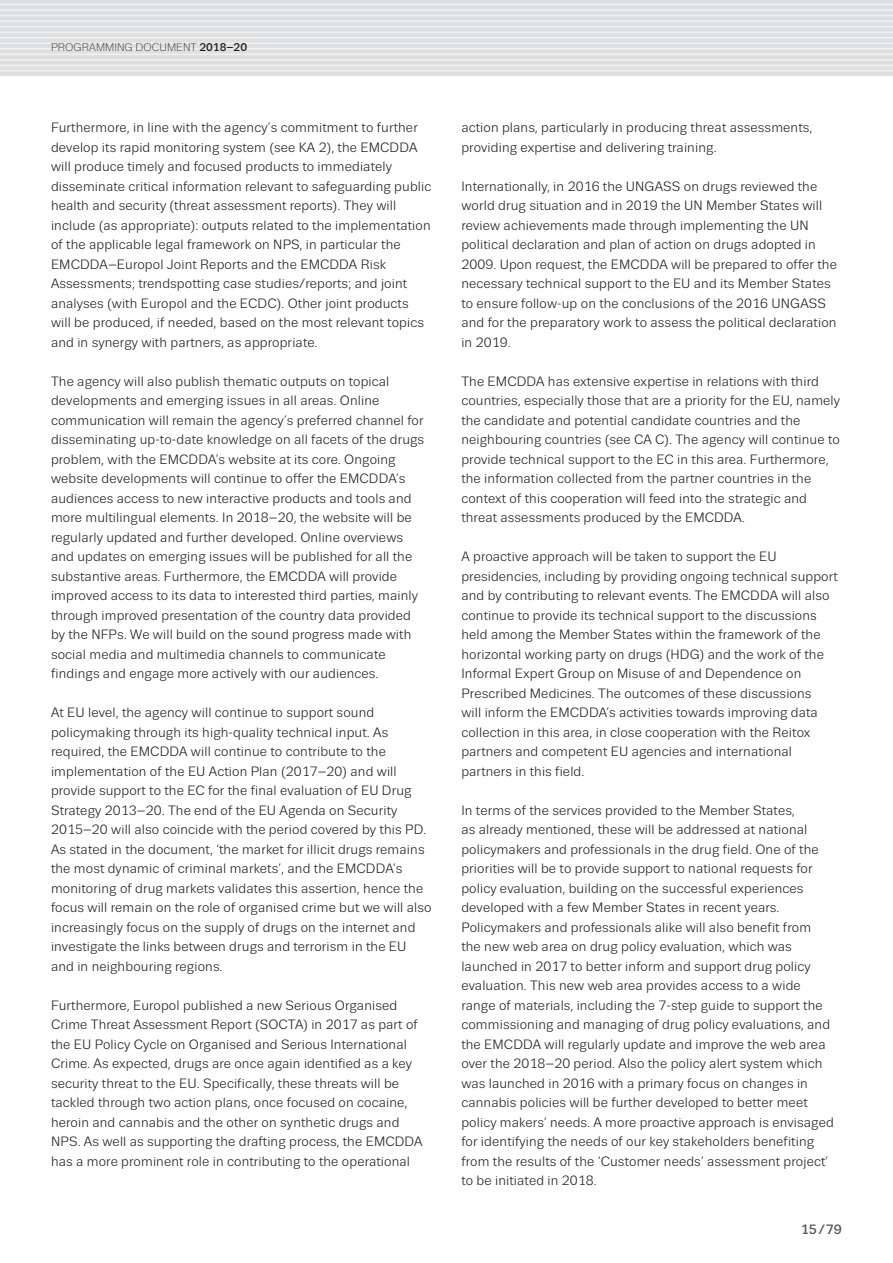
<style>
.page{position:relative;width:893px;height:1263px;background:#fff}
.page>*{position:absolute;margin:0;border:0;box-sizing:border-box;transform-origin:0 0}
.TEXT_Regular_9_13{font:13.5px/19.5px "Trivia Sans";letter-spacing:.01em;color:#231f20}
.t1{font:500 13.5px "Trivia Sans";color:#58595b}
.t2{font:300 11.25px "Trivia Sans";color:#231f20}
.s1{font-weight:500}
</style>
<div class="page">
<div style="left:0;top:0;width:893px;height:76px;background:#dedfe0"></div>
<hr style="left:0;top:0;width:893px;height:1px;background:#f1f1f2">
<hr style="left:0;top:4px;width:893px;height:1px;background:#f1f1f2">
<hr style="left:0;top:9px;width:893px;height:2px;background:#f1f1f2">
<hr style="left:0;top:15px;width:893px;height:1px;background:#f1f1f2">
<hr style="left:0;top:20px;width:893px;height:2px;background:#f1f1f2">
<hr style="left:0;top:26px;width:893px;height:1px;background:#f1f1f2">
<hr style="left:0;top:31px;width:893px;height:2px;background:#f1f1f2">
<hr style="left:0;top:37px;width:893px;height:1px;background:#f1f1f2">
<hr style="left:0;top:43px;width:893px;height:1px;background:#f1f1f2">
<hr style="left:0;top:48px;width:893px;height:2px;background:#f1f1f2">
<hr style="left:0;top:54px;width:893px;height:1px;background:#f1f1f2">
<hr style="left:0;top:59px;width:893px;height:2px;background:#f1f1f2">
<hr style="left:0;top:65px;width:893px;height:1px;background:#f1f1f2">
<hr style="left:0;top:70px;width:893px;height:2px;background:#f1f1f2">
<p class="t2" style="left:51px;top:42px;width:198px">PROGRAMMING DOCUMENT <span class="s1">2018–20</span></p>
<p class="TEXT_Regular_9_13" style="left:51px;top:118px;width:382px">Furthermore, in line with the agency’s commitment to further develop its rapid monitoring system (see KA 2), the EMCDDA will produce timely and focused products to immediately disseminate critical information relevant to safeguarding public health and security (threat assessment reports). They will include (as appropriate): outputs related to the implementation of the applicable legal framework on NPS, in particular the EMCDDA–Europol Joint Reports and the EMCDDA Risk Assessments; trendspotting case studies/reports; and joint analyses (with Europol and the ECDC). Other joint products will be produced, if needed, based on the most relevant topics and in synergy with partners, as appropriate.</p>
<p class="TEXT_Regular_9_13" style="left:51px;top:371px;width:375px">The agency will also publish thematic outputs on topical developments and emerging issues in all areas. Online communication will remain the agency’s preferred channel for disseminating up-to-date knowledge on all facets of the drugs problem, with the EMCDDA’s website at its core. Ongoing website developments will continue to offer the EMCDDA’s audiences access to new interactive products and tools and more multilingual elements. In 2018–20, the website will be regularly updated and further developed. Online overviews and updates on emerging issues will be published for all the substantive areas. Furthermore, the EMCDDA will provide improved access to its data to interested third parties, mainly through improved presentation of the country data provided by the NFPs. We will build on the sound progress made with social media and multimedia channels to communicate findings and engage more actively with our audiences.</p>
<p class="TEXT_Regular_9_13" style="left:51px;top:703px;width:382px">At EU level, the agency will continue to support sound policymaking through its high-quality technical input. As required, the EMCDDA will continue to contribute to the implementation of the EU Action Plan (2017–20) and will provide support to the EC for the final evaluation of EU Drug Strategy 2013–20. The end of the EU Agenda on Security 2015–20 will also coincide with the period covered by this PD.<br>As stated in the document, ‘the market for illicit drugs remains the most dynamic of criminal markets’, and the EMCDDA’s monitoring of drug markets validates this assertion, hence the focus will remain on the role of organised crime but we will also increasingly focus on the supply of drugs on the internet and investigate the links between drugs and terrorism in the EU and in neighbouring regions.</p>
<p class="TEXT_Regular_9_13" style="left:51px;top:995px;width:373px">Furthermore, Europol published a new Serious Organised Crime Threat Assessment Report (SOCTA) in 2017 as part of the EU Policy Cycle on Organised and Serious International Crime. As expected, drugs are once again identified as a key security threat to the EU. Specifically, these threats will be tackled through two action plans, once focused on cocaine, heroin and cannabis and the other on synthetic drugs and NPS. As well as supporting the drafting process, the EMCDDA has a more prominent role in contributing to the operational</p>
<p class="TEXT_Regular_9_13" style="left:461px;top:118px;width:352px">action plans, particularly in producing threat assessments, providing expertise and delivering training.</p>
<p class="TEXT_Regular_9_13" style="left:461px;top:176px;width:377px">Internationally, in 2016 the UNGASS on drugs reviewed the world drug situation and in 2019 the UN Member States will review achievements made through implementing the UN political declaration and plan of action on drugs adopted in 2009. Upon request, the EMCDDA will be prepared to offer the necessary technical support to the EU and its Member States to ensure follow-up on the conclusions of the 2016 UNGASS and for the preparatory work to assess the political declaration in 2019.</p>
<p class="TEXT_Regular_9_13" style="left:461px;top:371px;width:380px">The EMCDDA has extensive expertise in relations with third countries, especially those that are a priority for the EU, namely the candidate and potential candidate countries and the neighbouring countries (see CA C). The agency will continue to provide technical support to the EC in this area. Furthermore, the information collected from the partner countries in the context of this cooperation will feed into the strategic and threat assessments produced by the EMCDDA.</p>
<p class="TEXT_Regular_9_13" style="left:461px;top:547px;width:378px">A proactive approach will be taken to support the EU presidencies, including by providing ongoing technical support and by contributing to relevant events. The EMCDDA will also continue to provide its technical support to the discussions held among the Member States within the framework of the horizontal working party on drugs (HDG) and the work of the Informal Expert Group on Misuse of and Dependence on Prescribed Medicines. The outcomes of these discussions<br>will inform the EMCDDA’s activities towards improving data collection in this area, in close cooperation with the Reitox partners and competent EU agencies and international partners in this field.</p>
<p class="TEXT_Regular_9_13" style="left:461px;top:800px;width:374px">In terms of the services provided to the Member States,<br>as already mentioned, these will be addressed at national policymakers and professionals in the drug field. One of the priorities will be to provide support to national requests for policy evaluation, building on the successful experiences developed with a few Member States in recent years.<br>Policymakers and professionals alike will also benefit from the new web area on drug policy evaluation, which was launched in 2017 to better inform and support drug policy evaluation. This new web area provides access to a wide range of materials, including the 7-step guide to support the commissioning and managing of drug policy evaluations, and the EMCDDA will regularly update and improve the web area over the 2018–20 period. Also the policy alert system which was launched in 2016 with a primary focus on changes in cannabis policies will be further developed to better meet policy makers’ needs. A more proactive approach is envisaged for identifying the needs of our key stakeholders benefiting from the results of the ‘Customer needs’ assessment project’ to be initiated in 2018.</p>
<p class="t1" style="left:801px;top:1222px;width:43px">15/79</p>
</div>
